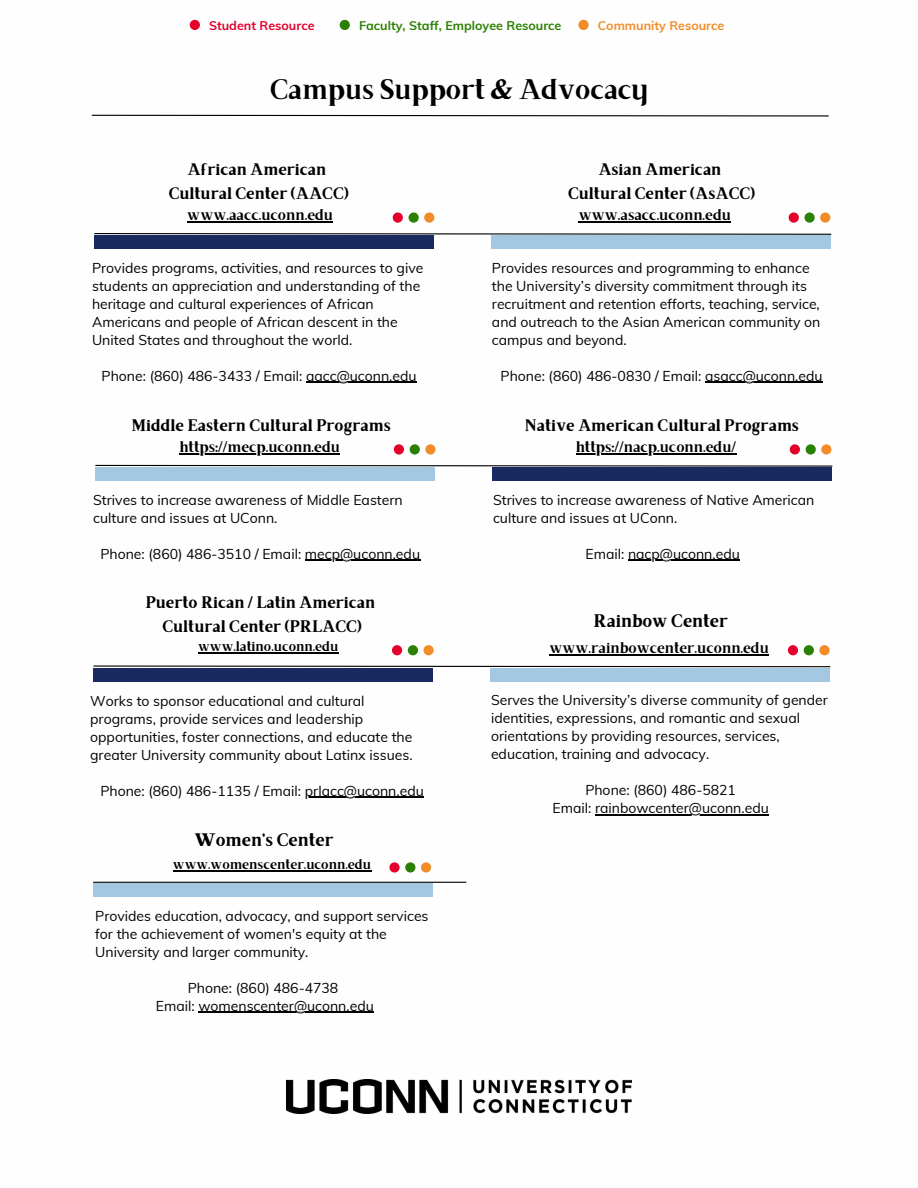
<style>
.page{position:relative;width:918px;height:1188px;background:#fff}
.page>*{position:absolute;margin:0;border:0;box-sizing:border-box;transform-origin:0 0}
.t1{font:28.5px "Brixton TC";color:#000}
.t2{font:700 18.3px "Brixton TC";color:#000}
.t3{font:700 16.8px "Brixton TC";color:#000}
.t4{font:15.3px "Brixton TC";color:#000}
.t5{font:13.95px/18px "Muli";color:#000}
.t6{font:13.8px "Brixton TC";color:#000}
.t7{font:700 12.45px "Muli";color:#2a8000}
.t8{font:700 12.45px "Muli";color:#f28c28}
.t9{font:700 12.45px "Muli";color:#e4002b}
</style>
<div class="page">
<svg style="left:94px;top:233px;width:738px;height:2px"></svg>
<div style="left:94px;top:235px;width:340px;height:14px;background:#182a60"></div>
<div style="left:491px;top:235px;width:340px;height:14px;background:#a4c8e1"></div>
<svg style="left:93px;top:665px;width:738px;height:3px"></svg>
<div style="left:93px;top:668px;width:340px;height:14px;background:#182a60"></div>
<div style="left:490px;top:668px;width:340px;height:14px;background:#a4c8e1"></div>
<div style="left:93px;top:883px;width:340px;height:14px;background:#a4c8e1"></div>
<svg style="left:91px;top:114px;width:738px;height:3px"></svg>
<div style="left:190px;top:20px;width:10px;height:10px;background:#e4002b;border-radius:50%"></div>
<div style="left:340px;top:20px;width:10px;height:10px;background:#2a8000;border-radius:50%"></div>
<div style="left:578px;top:20px;width:11px;height:10px;background:#f28c28;border-radius:50%"></div>
<div style="left:393px;top:212px;width:10px;height:11px;background:#e4002b;border-radius:50%"></div>
<div style="left:409px;top:212px;width:10px;height:11px;background:#2a8000;border-radius:50%"></div>
<div style="left:424px;top:212px;width:10px;height:11px;background:#f28c28;border-radius:50%"></div>
<div style="left:789px;top:212px;width:10px;height:11px;background:#e4002b;border-radius:50%"></div>
<div style="left:804px;top:212px;width:11px;height:11px;background:#2a8000;border-radius:50%"></div>
<div style="left:820px;top:212px;width:10px;height:11px;background:#f28c28;border-radius:50%"></div>
<div style="left:392px;top:645px;width:10px;height:10px;background:#e4002b;border-radius:50%"></div>
<div style="left:408px;top:645px;width:10px;height:10px;background:#2a8000;border-radius:50%"></div>
<div style="left:423px;top:645px;width:11px;height:10px;background:#f28c28;border-radius:50%"></div>
<div style="left:788px;top:645px;width:10px;height:10px;background:#e4002b;border-radius:50%"></div>
<div style="left:804px;top:645px;width:10px;height:10px;background:#2a8000;border-radius:50%"></div>
<div style="left:819px;top:645px;width:11px;height:10px;background:#f28c28;border-radius:50%"></div>
<div style="left:389px;top:862px;width:11px;height:11px;background:#e4002b;border-radius:50%"></div>
<div style="left:405px;top:862px;width:10px;height:11px;background:#2a8000;border-radius:50%"></div>
<div style="left:421px;top:862px;width:10px;height:11px;background:#f28c28;border-radius:50%"></div>
<svg style="left:95px;top:464px;width:738px;height:3px"></svg>
<div style="left:95px;top:467px;width:340px;height:14px;background:#a4c8e1"></div>
<div style="left:492px;top:467px;width:340px;height:14px;background:#182a60"></div>
<div style="left:394px;top:444px;width:10px;height:11px;background:#e4002b;border-radius:50%"></div>
<div style="left:410px;top:444px;width:10px;height:11px;background:#2a8000;border-radius:50%"></div>
<div style="left:425px;top:444px;width:11px;height:11px;background:#f28c28;border-radius:50%"></div>
<div style="left:790px;top:444px;width:10px;height:11px;background:#e4002b;border-radius:50%"></div>
<div style="left:806px;top:444px;width:10px;height:11px;background:#2a8000;border-radius:50%"></div>
<div style="left:821px;top:444px;width:10px;height:11px;background:#f28c28;border-radius:50%"></div>
<hr style="left:93px;top:882px;width:373px;height:1px;background:#000">
<img style="left:287px;top:1079px;width:344px;height:34px">
<hr style="left:306px;top:382px;width:111px;height:1px;background:#000">
<hr style="left:705px;top:382px;width:118px;height:1px;background:#000">
<hr style="left:187px;top:222px;width:146px;height:1px;background:#000">
<hr style="left:305px;top:797px;width:119px;height:1px;background:#000">
<hr style="left:595px;top:814px;width:174px;height:1px;background:#000">
<hr style="left:198px;top:652px;width:140px;height:2px;background:#000">
<hr style="left:550px;top:654px;width:219px;height:1px;background:#000">
<hr style="left:198px;top:1012px;width:176px;height:1px;background:#000">
<hr style="left:173px;top:870px;width:198px;height:1px;background:#000">
<hr style="left:579px;top:222px;width:152px;height:1px;background:#000">
<hr style="left:305px;top:560px;width:115px;height:1px;background:#000">
<hr style="left:628px;top:560px;width:112px;height:1px;background:#000">
<hr style="left:180px;top:453px;width:160px;height:1px;background:#000">
<hr style="left:576px;top:453px;width:160px;height:1px;background:#000">
<p class="t9" style="left:209px;top:17px;width:107px">Student Resource</p>
<p class="t7" style="left:359px;top:17px;width:204px">Faculty, Staff, Employee Resource</p>
<p class="t8" style="left:598px;top:17px;width:128px">Community Resource</p>
<p class="t1" style="left:270px;top:79px;width:379px">Campus Support &amp; Advocacy</p>
<p class="t3" style="left:188px;top:163px;width:140px">African American</p>
<p class="t3" style="left:169px;top:187px;width:181px">Cultural Center (AACC)</p>
<p class="t3" style="left:598px;top:163px;width:124px">Asian American</p>
<p class="t3" style="left:568px;top:187px;width:189px">Cultural Center (AsACC)</p>
<p class="t4" style="left:187px;top:210px;width:147px">www.aacc.uconn.edu</p>
<p class="t4" style="left:579px;top:210px;width:154px">www.asacc.uconn.edu</p>
<p class="t5" style="left:92px;top:258px;width:333px">Provides programs, activities, and resources to give students an appreciation and understanding of the heritage and cultural experiences of African Americans and people of African descent in the United States and throughout the world.</p>
<p class="t5" style="left:102px;top:366px;width:317px">Phone: (860) 486-3433 / Email: aacc@uconn.edu</p>
<p class="t5" style="left:492px;top:258px;width:330px">Provides resources and programming to enhance the University’s diversity commitment through its recruitment and retention efforts, teaching, service, and outreach to the Asian American community on campus and beyond.</p>
<p class="t5" style="left:501px;top:366px;width:323px">Phone: (860) 486-0830 / Email: asacc@uconn.edu</p>
<p class="t3" style="left:132px;top:419px;width:261px">Middle Eastern Cultural Programs</p>
<p class="t3" style="left:525px;top:419px;width:276px">Native American Cultural Programs</p>
<p class="t4" style="left:180px;top:441px;width:162px">https://mecp.uconn.edu</p>
<p class="t4" style="left:576px;top:441px;width:162px">https://nacp.uconn.edu/</p>
<p class="t5" style="left:93px;top:490px;width:311px">Strives to increase awareness of Middle Eastern culture and issues at UConn.</p>
<p class="t5" style="left:100px;top:544px;width:321px">Phone: (860) 486-3510 / Email: mecp@uconn.edu</p>
<p class="t3" style="left:146px;top:597px;width:231px">Puerto Rican / Latin American</p>
<p class="t3" style="left:162px;top:620px;width:201px">Cultural Center (PRLACC)</p>
<p class="t5" style="left:493px;top:490px;width:323px">Strives to increase awareness of Native American culture and issues at UConn.</p>
<p class="t5" style="left:586px;top:544px;width:156px">Email: nacp@uconn.edu</p>
<p class="t2" style="left:593px;top:614px;width:136px">Rainbow Center</p>
<p class="t6" style="left:198px;top:642px;width:142px">www.latino.uconn.edu</p>
<p class="t4" style="left:550px;top:642px;width:221px">www.rainbowcenter.uconn.edu</p>
<p class="t5" style="left:90px;top:691px;width:324px">Works to sponsor educational and cultural programs, provide services and leadership opportunities, foster connections, and educate the greater University community about Latinx issues.</p>
<p class="t5" style="left:100px;top:781px;width:325px">Phone: (860) 486-1135 / Email: prlacc@uconn.edu</p>
<p class="t2" style="left:194px;top:833px;width:141px">Women’s Center</p>
<p class="t6" style="left:173px;top:859px;width:200px">www.womenscenter.uconn.edu</p>
<p class="t5" style="left:95px;top:906px;width:335px">Provides education, advocacy, and support services for the achievement of women's equity at the<br>University and larger community.</p>
<p class="t5" style="left:188px;top:978px;width:152px">Phone: (860) 486-4738</p>
<p class="t5" style="left:156px;top:996px;width:220px">Email: womenscenter@uconn.edu</p>
<p class="t5" style="left:491px;top:691px;width:338px">Serves the University’s diverse community of gender identities, expressions, and romantic and sexual orientations by providing resources, services, education, training and advocacy.</p>
<p class="t5" style="left:585px;top:781px;width:152px">Phone: (860) 486-5821</p>
<p class="t5" style="left:553px;top:799px;width:218px">Email: rainbowcenter@uconn.edu</p>
</div>
